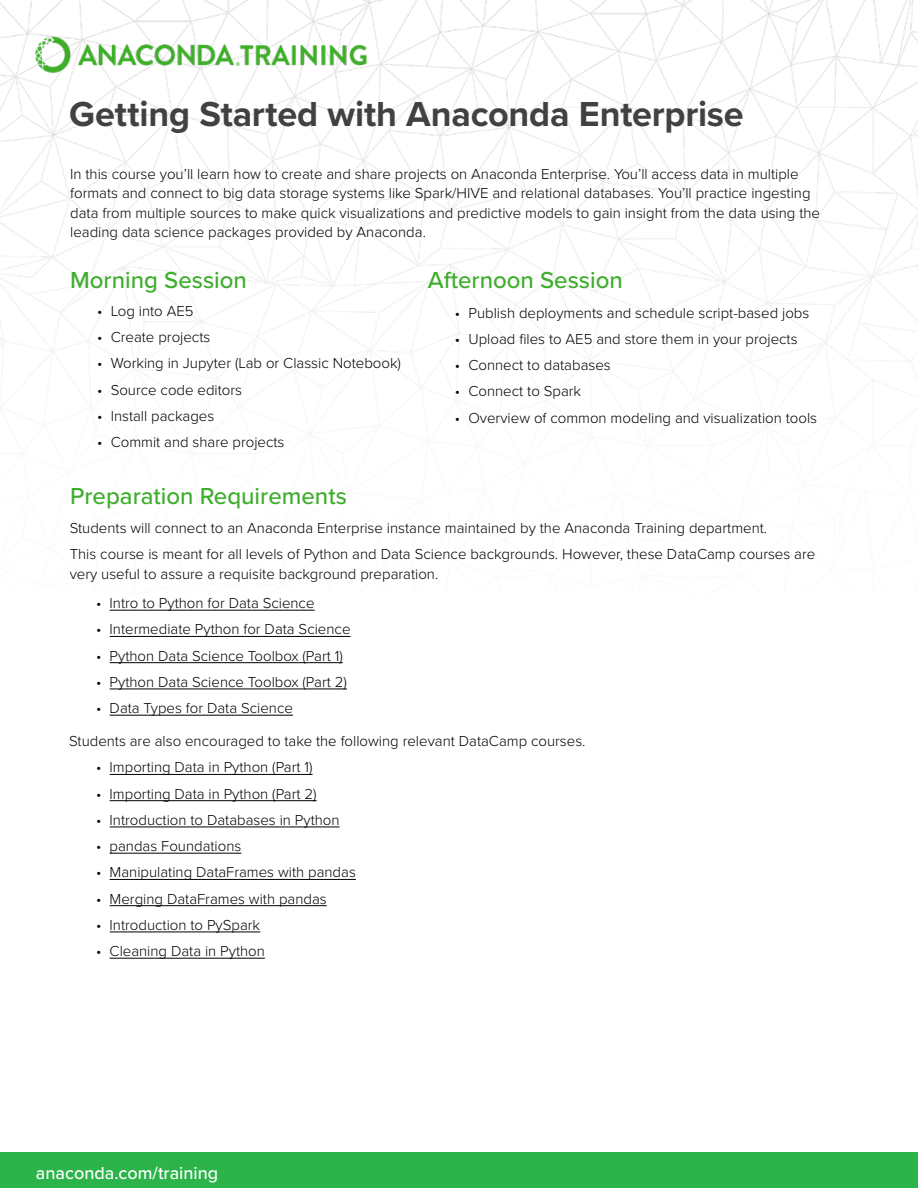
<style>
.page{position:relative;width:918px;height:1188px;background:#fff}
.page>*{position:absolute;margin:0;border:0;box-sizing:border-box;transform-origin:0 0}
.t1{font:700 36px "Proxima Nova";letter-spacing:-.005em;color:#414042}
.t2{font:500 24px "Proxima Nova";color:#3dae2b}
.t3{font:500 18px "Proxima Nova";color:#fff}
.t4{font:300 15px/19.5px "Proxima Nova";color:#000}
</style>
<div class="page">
<img style="left:0;top:0;width:918px;height:453px">
<img style="left:36px;top:36px;width:334px;height:37px">
<div style="left:0;top:1152px;width:918px;height:36px;background:#2cb34a"></div>
<hr style="left:110px;top:610px;width:205px;height:1px;background:#000">
<hr style="left:110px;top:636px;width:241px;height:1px;background:#000">
<hr style="left:110px;top:662px;width:233px;height:1px;background:#000">
<hr style="left:110px;top:689px;width:237px;height:1px;background:#000">
<hr style="left:110px;top:715px;width:183px;height:1px;background:#000">
<hr style="left:110px;top:774px;width:203px;height:1px;background:#000">
<hr style="left:110px;top:800px;width:207px;height:1px;background:#000">
<hr style="left:110px;top:827px;width:230px;height:1px;background:#000">
<hr style="left:110px;top:853px;width:131px;height:1px;background:#000">
<hr style="left:110px;top:879px;width:246px;height:1px;background:#000">
<hr style="left:110px;top:905px;width:217px;height:1px;background:#000">
<hr style="left:110px;top:932px;width:150px;height:1px;background:#000">
<hr style="left:110px;top:958px;width:155px;height:1px;background:#000">
<h1 class="t1" style="left:69px;top:87px;width:676px">Getting Started with Anaconda Enterprise</h1>
<p class="t4" style="left:70px;top:164px;width:751px">In this course you’ll learn how to create and share projects on Anaconda Enterprise. You’ll access data in multiple formats and connect to big data storage systems like Spark/HIVE and relational databases. You’ll practice ingesting data from multiple sources to make quick visualizations and predictive models to gain insight from the data using the leading data science packages provided by Anaconda.</p>
<h2 class="t2" style="left:70px;top:266px;width:178px">Morning Session</h2>
<p class="t4" style="left:97px;top:301px;width:98px">• Log into AE5</p>
<p class="t4" style="left:97px;top:328px;width:115px">• Create projects</p>
<p class="t4" style="left:97px;top:354px;width:305px">• Working in Jupyter (Lab or Classic Notebook)</p>
<p class="t4" style="left:97px;top:380px;width:146px">• Source code editors</p>
<p class="t4" style="left:97px;top:406px;width:119px">• Install packages</p>
<p class="t4" style="left:97px;top:433px;width:189px">• Commit and share projects</p>
<h2 class="t2" style="left:70px;top:482px;width:278px">Preparation Requirements</h2>
<h2 class="t2" style="left:428px;top:266px;width:196px">Afternoon Session</h2>
<p class="t4" style="left:455px;top:303px;width:356px">• Publish deployments and schedule script-based jobs</p>
<p class="t4" style="left:455px;top:329px;width:344px">• Upload files to AE5 and store them in your projects</p>
<p class="t4" style="left:455px;top:356px;width:157px">• Connect to databases</p>
<p class="t4" style="left:455px;top:382px;width:128px">• Connect to Spark</p>
<p class="t4" style="left:455px;top:408px;width:364px">• Overview of common modeling and visualization tools</p>
<p class="t4" style="left:70px;top:515px;width:747px;line-height:26.2px">Students will connect to an Anaconda Enterprise instance maintained by the Anaconda Training department.<br>This course is meant for all levels of Python and Data Science backgrounds. However, these DataCamp courses are</p>
<p class="t4" style="left:70px;top:564px;width:370px">very useful to assure a requisite background preparation.</p>
<p class="t4" style="left:96px;top:594px;width:220px">• Intro to Python for Data Science</p>
<p class="t4" style="left:96px;top:620px;width:256px">• Intermediate Python for Data Science</p>
<p class="t4" style="left:96px;top:646px;width:248px">• Python Data Science Toolbox (Part 1)</p>
<p class="t4" style="left:96px;top:672px;width:252px">• Python Data Science Toolbox (Part 2)</p>
<p class="t4" style="left:96px;top:699px;width:198px">• Data Types for Data Science</p>
<p class="t4" style="left:69px;top:732px;width:518px">Students are also encouraged to take the following relevant DataCamp courses.</p>
<p class="t4" style="left:96px;top:758px;width:218px">• Importing Data in Python (Part 1)</p>
<p class="t4" style="left:96px;top:784px;width:222px">• Importing Data in Python (Part 2)</p>
<p class="t4" style="left:96px;top:810px;width:245px">• Introduction to Databases in Python</p>
<p class="t4" style="left:96px;top:837px;width:147px">• pandas Foundations</p>
<p class="t4" style="left:96px;top:863px;width:261px">• Manipulating DataFrames with pandas</p>
<p class="t4" style="left:96px;top:889px;width:232px">• Merging DataFrames with pandas</p>
<p class="t4" style="left:96px;top:915px;width:166px">• Introduction to PySpark</p>
<p class="t4" style="left:96px;top:942px;width:170px">• Cleaning Data in Python</p>
<p class="t3" style="left:36px;top:1162px;width:184px">anaconda.com/training</p>
</div>
